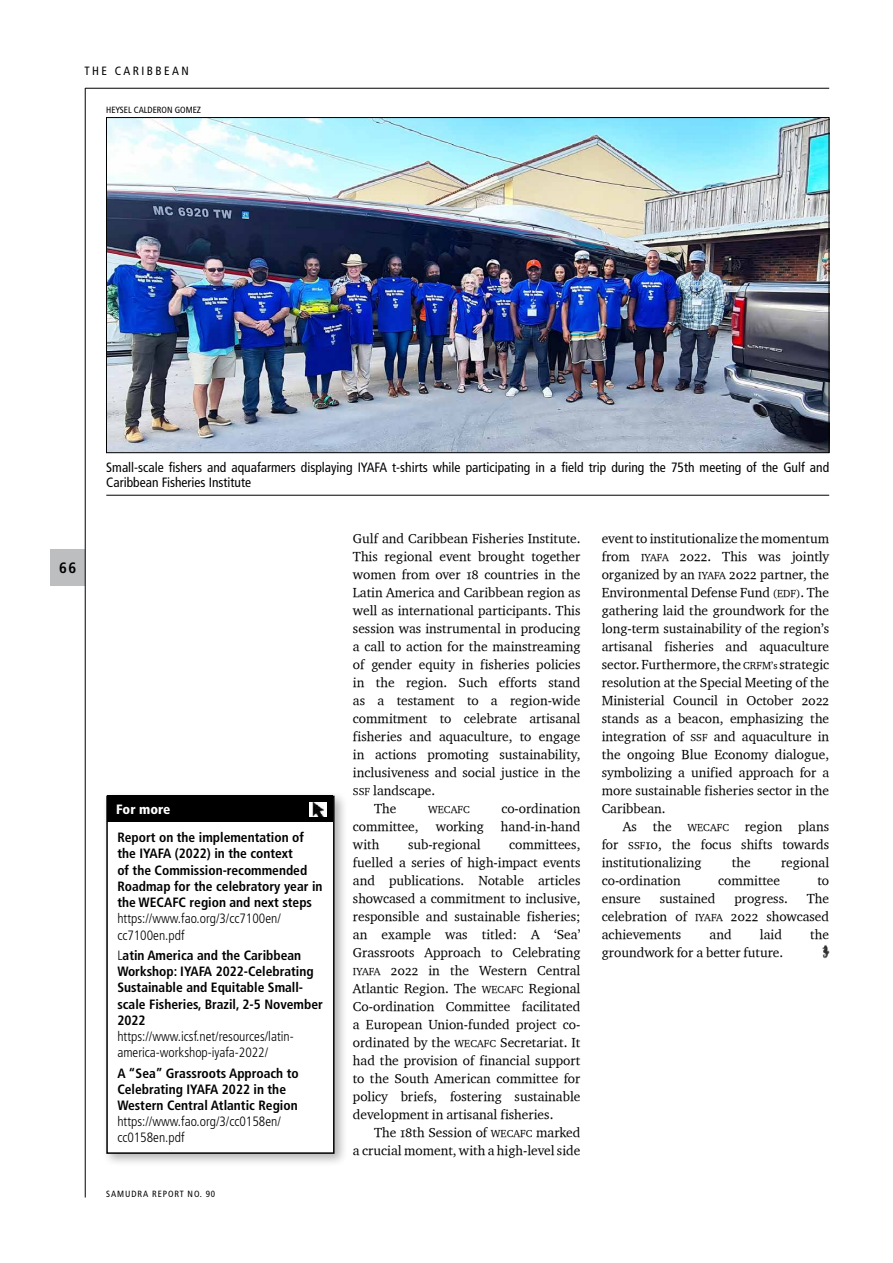
<style>
.page{position:relative;width:893px;height:1263px;background:#fff}
.page>*{position:absolute;margin:0;border:0;box-sizing:border-box;transform-origin:0 0}
.t1{font:700 condensed 15px "Frutiger LT Std";color:#000}
.t2{font:13.5px/18px "Charter OSITCTT";color:#000;text-align:justify}
.t3{font:700 condensed 13.5px/16.2px "Frutiger LT Std";color:#000}
.t4{font:300 condensed 13.5px/16.2px "Frutiger LT Std";color:#000}
.t5{font:condensed 13.5px/15px "Frutiger LT Std";color:#000}
.t6{font:900 condensed 13.5px "Frutiger LT Std";color:#fff}
.t7{font:condensed 12px "Frutiger LT Std";letter-spacing:.2em;color:#000}
.t8{font:10.5px "Charter OSITCTT";color:#000}
.t9{font:condensed 9px "Frutiger LT Std";color:#000}
.t10{font:condensed 9px "Frutiger LT Std";letter-spacing:.1em;color:#000}
.s1{font-weight:300}
.s2{font-size:10.5px}
</style>
<div class="page">
<div style="left:51px;top:550px;width:34px;height:36px;background:#bcbec0"></div>
<hr style="left:85px;top:88px;width:1px;height:1109px;background:#000">
<hr style="left:85px;top:88px;width:744px;height:1px;background:#000">
<div style="left:101px;top:791px;width:247px;height:376px;background:#000;opacity:.3"></div>
<div style="left:107px;top:796px;width:227px;height:357px;background:#fff"></div>
<div style="left:106px;top:796px;width:229px;height:358px;border:2px solid #000"></div>
<div style="left:108px;top:796px;width:225px;height:26px;background:#000"></div>
<img style="left:310px;top:802px;width:17px;height:15px">
<img style="left:108px;top:119px;width:719px;height:332px">
<hr style="left:106px;top:495px;width:723px;height:1px;background:#000">
<svg style="left:822px;top:945px;width:7px;height:13px"></svg>
<p class="t7" style="left:85px;top:64px;width:65px">The Ca ribb</p>
<p class="t7" style="left:164px;top:64px;width:26px">ean</p>
<p class="t9" style="left:106px;top:105px;width:96px">Heysel Calderon Gomez</p>
<p class="t1" style="left:59px;top:559px;width:19px">66</p>
<p class="t5" style="left:106px;top:459px;width:724px">Small-scale fishers and aquafarmers displaying IYAFA t-shirts while participating in a field trip during the 75th meeting of the Gulf and<br>Caribbean Fisheries Institute</p>
<p class="t6" style="left:116px;top:801px;width:56px">For more</p>
<p class="t3" style="left:117px;top:829px;width:207px">Report on the implementation of the IYAFA (2022) in the context<br>of the Commission-recommended<br>Roadmap for the celebratory year in the WECAFC region and next steps</p>
<p class="t4" style="left:117px;top:911px;width:165px">https://www.fao.org/3/cc7100en/ cc7100en.pdf</p>
<p class="t3" style="left:117px;top:947px;width:207px"><span class="s1">L</span>atin America and the Caribbean<br>Workshop: IYAFA 2022-Celebrating<br>Sustainable and Equitable Small&shy;scale Fisheries, Brazil, 2-5 November<br>2022</p>
<p class="t4" style="left:117px;top:1028px;width:178px">https://www.icsf.net/resources/latin&shy;america-workshop-iyafa-2022/</p>
<p class="t3" style="left:117px;top:1065px;width:183px">A “Sea” Grassroots Approach to<br>Celebrating IYAFA 2022 in the<br>Western Central Atlantic Region</p>
<p class="t4" style="left:117px;top:1114px;width:165px">https://www.fao.org/3/cc0158en/ cc0158en.pdf</p>
<p class="t10" style="left:106px;top:1189px;width:110px">SAMUDRA Report No. 90</p>
<p class="t2" style="left:353px;top:529px;width:229px">Gulf and Caribbean Fisheries Institute.</p>
<p class="t2" style="left:353px;top:547px;width:229px">This regional event brought together</p>
<p class="t2" style="left:353px;top:565px;width:229px">women from over 18 countries in the</p>
<p class="t2" style="left:353px;top:583px;width:229px">Latin America and Caribbean region as</p>
<p class="t2" style="left:353px;top:601px;width:229px">well as international participants. This</p>
<p class="t2" style="left:353px;top:619px;width:229px">session was instrumental in producing</p>
<p class="t2" style="left:353px;top:637px;width:229px">a call to action for the mainstreaming</p>
<p class="t2" style="left:353px;top:655px;width:229px">of gender equity in fisheries policies</p>
<p class="t2" style="left:353px;top:673px;width:229px">in the region. Such efforts stand</p>
<p class="t2" style="left:353px;top:691px;width:229px">as a testament to a region-wide</p>
<p class="t2" style="left:353px;top:709px;width:229px">commitment to celebrate artisanal</p>
<p class="t2" style="left:353px;top:727px;width:229px">fisheries and aquaculture, to engage</p>
<p class="t2" style="left:353px;top:745px;width:229px">in actions promoting sustainability,</p>
<p class="t2" style="left:353px;top:763px;width:229px">inclusiveness and social justice in the</p>
<p class="t2" style="left:353px;top:781px;width:84px"><span class="s2">SSF</span> landscape.</p>
<p class="t2" style="left:374px;top:799px;width:24px">The</p>
<p class="t8" style="left:428px;top:803px;width:43px">WECAFC</p>
<p class="t2" style="left:501px;top:799px;width:81px">co-ordination</p>
<p class="t2" style="left:353px;top:817px;width:67px">committee,</p>
<p class="t2" style="left:436px;top:817px;width:49px">working</p>
<p class="t2" style="left:501px;top:817px;width:81px">hand-in-hand</p>
<p class="t2" style="left:353px;top:835px;width:28px">with</p>
<p class="t2" style="left:408px;top:835px;width:74px">sub-regional</p>
<p class="t2" style="left:353px;top:835px;width:229px;text-indent:156px">committees, fuelled a series of high-impact events and publications. Notable articles showcased a commitment to inclusive, responsible and sustainable fisheries; an example was titled: A ‘Sea’ Grassroots Approach to Celebrating <span class="s2">IYAFA</span> 2022 in the Western Central Atlantic Region. The <span class="s2">WECAFC</span> Regional Co-ordination Committee facilitated a European Union-funded project co&shy;ordinated by the <span class="s2">WECAFC</span> Secretariat. It had the provision of financial support to the South American committee for policy briefs, fostering sustainable development in artisanal fisheries.</p>
<p class="t2" style="left:353px;top:1123px;width:229px;text-align:right">The 18th Session of <span class="s2">WECAFC</span> marked<br>a crucial moment, with a high-level side</p>
<p class="t2" style="left:602px;top:529px;width:229px">event to institutionalize the momentum from <span class="s2">IYAFA</span> 2022. This was jointly organized by an <span class="s2">IYAFA</span> 2022 partner, the Environmental Defense Fund <span class="s2">(EDF)</span>. The gathering laid the groundwork for the long-term sustainability of the region’s artisanal fisheries and aquaculture sector. Furthermore, the <span class="s2">CRFM’s</span> strategic resolution at the Special Meeting of the Ministerial Council in October 2022 stands as a beacon, emphasizing the integration of <span class="s2">SSF</span> and aquaculture in the ongoing Blue Economy dialogue, symbolizing a unified approach for a more sustainable fisheries sector in the Caribbean.</p>
<p class="t2" style="left:602px;top:817px;width:229px;text-indent:21px">As the <span class="s2">WECAFC</span> region plans for <span class="s2">SSF</span>10, the focus shifts towards institutionalizing</p>
<p class="t2" style="left:732px;top:853px;width:20px">the</p>
<p class="t2" style="left:781px;top:853px;width:50px">regional</p>
<p class="t2" style="left:602px;top:871px;width:81px">co-ordination</p>
<p class="t2" style="left:718px;top:871px;width:63px">committee</p>
<p class="t2" style="left:818px;top:871px;width:13px">to</p>
<p class="t2" style="left:602px;top:889px;width:41px">ensure</p>
<p class="t2" style="left:660px;top:889px;width:57px">sustained</p>
<p class="t2" style="left:734px;top:889px;width:55px">progress.</p>
<p class="t2" style="left:602px;top:889px;width:229px;text-indent:205px">The celebration of <span class="s2">IYAFA</span> 2022 showcased achievements</p>
<p class="t2" style="left:710px;top:925px;width:24px">and</p>
<p class="t2" style="left:760px;top:925px;width:24px">laid</p>
<p class="t2" style="left:810px;top:925px;width:20px">the</p>
<p class="t2" style="left:602px;top:943px;width:183px">groundwork for a better future.</p>
</div>
